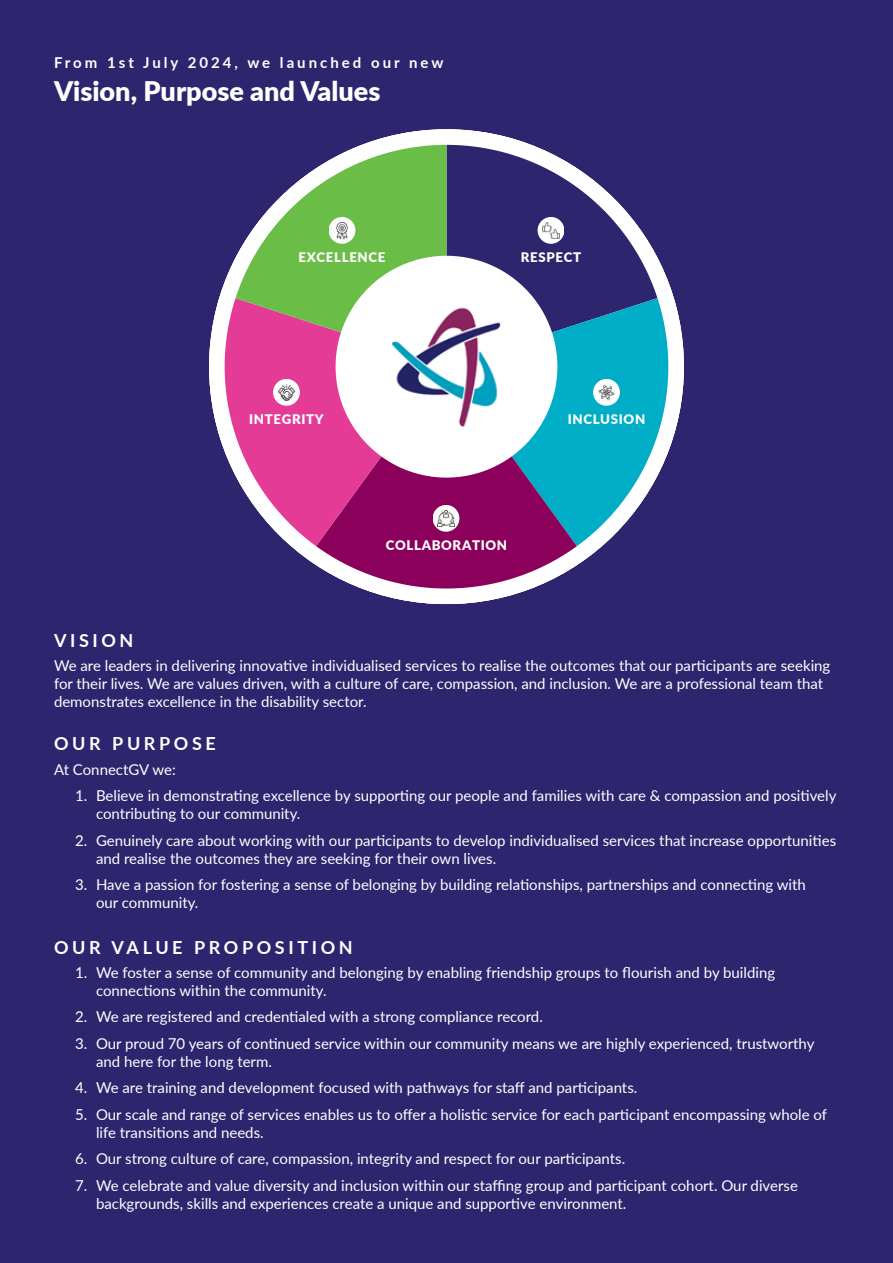
<style>
.page{position:relative;width:893px;height:1263px;background:#2d256e}
.page>*{position:absolute;margin:0;border:0;box-sizing:border-box;transform-origin:0 0}
.t1{font:900 27px "Lato";color:#fff}
.t2{font:700 18px "Lato";letter-spacing:.2em;color:#fff}
.t3{font:15px/18px "Lato";color:#fff}
.t4{font:700 15px "Lato";letter-spacing:.2em;color:#fff}
.t5{font:900 13.2px "Lato";letter-spacing:.05em;color:#fdfdfd}
</style>
<div class="page">
<div style="left:209px;top:129px;width:475px;height:475px;background:#fff;border-radius:237px"></div>
<svg style="left:225px;top:145px;width:443px;height:443px"></svg>
<img style="left:391px;top:307px;width:111px;height:120px">
<svg style="left:433px;top:505px;width:26px;height:27px"></svg>
<img style="left:438px;top:510px;width:16px;height:16px">
<div style="left:329px;top:217px;width:26px;height:27px;background:#fff;border-radius:13px"></div>
<img style="left:331px;top:220px;width:22px;height:21px">
<div style="left:538px;top:217px;width:26px;height:27px;background:#fff;border-radius:13px"></div>
<img style="left:543px;top:222px;width:16px;height:17px">
<div style="left:593px;top:379px;width:27px;height:27px;background:#fff;border-radius:13px"></div>
<img style="left:599px;top:384px;width:15px;height:16px">
<div style="left:273px;top:379px;width:27px;height:27px;background:#fff;border-radius:13px"></div>
<img style="left:279px;top:384px;width:15px;height:16px">
<p class="t4" style="left:54px;top:52px;width:391px">From 1st July 2024, we launched our new</p>
<h1 class="t1" style="left:54px;top:71px;width:328px">Vision, Purpose and Values</h1>
<p class="t5" style="left:299px;top:247px;width:88px">EXCELLENCE</p>
<p class="t5" style="left:521px;top:247px;width:62px">RESPECT</p>
<p class="t5" style="left:249px;top:409px;width:76px">INTEGRITY</p>
<p class="t5" style="left:568px;top:409px;width:79px">INCLUSION</p>
<p class="t5" style="left:386px;top:535px;width:123px">COLLABORATION</p>
<p class="t2" style="left:54px;top:627px;width:81px">VISION</p>
<p class="t3" style="left:54px;top:656px;width:778px">We are leaders in delivering innovative individualised services to realise the outcomes that our participants are seeking for their lives. We are values driven, with a culture of care, compassion, and inclusion. We are a professional team that demonstrates excellence in the disability sector.</p>
<p class="t2" style="left:54px;top:730px;width:163px">OUR PURPOSE</p>
<p class="t3" style="left:54px;top:760px;width:123px">At ConnectGV we:</p>
<p class="t3" style="left:96px;top:786px;width:742px;text-indent:-21px">1. Believe in demonstrating excellence by supporting our people and families with care &amp; compassion and positively contributing to our community.</p>
<p class="t3" style="left:96px;top:831px;width:742px;text-indent:-21px">2. Genuinely care about working with our participants to develop individualised services that increase opportunities and realise the outcomes they are seeking for their own lives.</p>
<p class="t3" style="left:96px;top:875px;width:711px;text-indent:-21px">3. Have a passion for fostering a sense of belonging by building relationships, partnerships and connecting with our community.</p>
<p class="t2" style="left:54px;top:934px;width:300px">OUR VALUE PROPOSITION</p>
<p class="t3" style="left:96px;top:963px;width:681px;text-indent:-21px">1. We foster a sense of community and belonging by enabling friendship groups to flourish and by building connections within the community.</p>
<p class="t3" style="left:75px;top:1007px;width:469px">2. We are registered and credentialed with a strong compliance record.</p>
<p class="t3" style="left:96px;top:1034px;width:720px;text-indent:-21px">3. Our proud 70 years of continued service within our community means we are highly experienced, trustworthy and here for the long term.</p>
<p class="t3" style="left:75px;top:1078px;width:564px">4. We are training and development focused with pathways for staff and participants.</p>
<p class="t3" style="left:96px;top:1105px;width:733px;text-indent:-21px">5. Our scale and range of services enables us to offer a holistic service for each participant encompassing whole of life transitions and needs.</p>
<p class="t3" style="left:75px;top:1149px;width:551px">6. Our strong culture of care, compassion, integrity and respect for our participants.</p>
<p class="t3" style="left:96px;top:1176px;width:703px;text-indent:-21px">7. We celebrate and value diversity and inclusion within our staffing group and participant cohort. Our diverse backgrounds, skills and experiences create a unique and supportive environment.</p>
</div>
